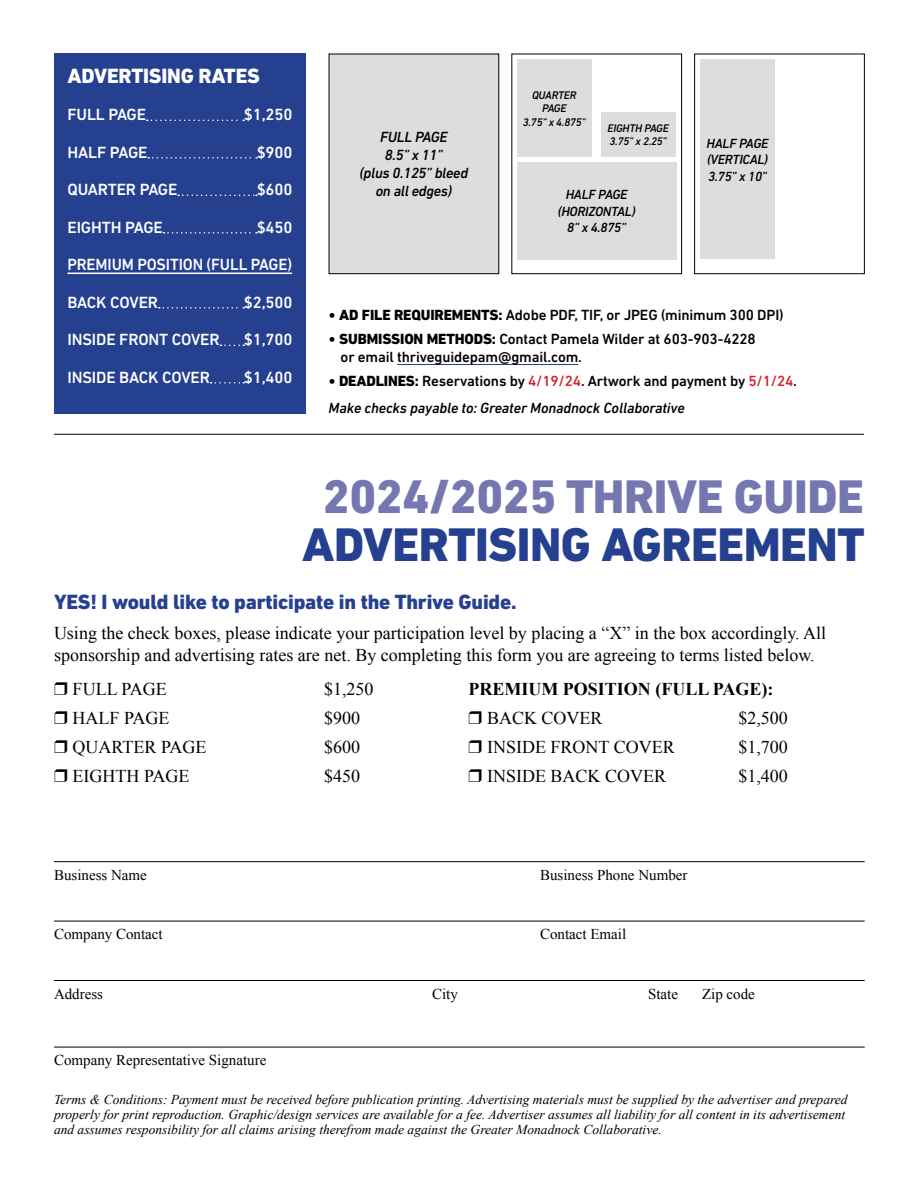
<style>
.page{position:relative;width:918px;height:1188px;background:#fff}
.page>*{position:absolute;margin:0;border:0;box-sizing:border-box;transform-origin:0 0}
.t1{font:800 48px "DIN Next LT Pro";letter-spacing:-.01em;color:#7578b0}
.t2{font:800 48px "DIN Next LT Pro";letter-spacing:-.01em;color:#25408f}
.t3{font:800 21px "DIN Next LT Pro";letter-spacing:-.01em;color:#25408f}
.t4{font:800 21px "DIN Next LT Pro";letter-spacing:-.01em;color:#fff}
.t5{font:18px/21.6px "Times New Roman";color:#000}
.t6{font:700 18px/29.1px "Times New Roman";color:#000}
.t7{font:500 16.5px "DIN Next LT Pro";letter-spacing:-.01em;color:#fff}
.t8{font:italic 500 15px/18px "DIN Next LT Pro";letter-spacing:-.01em;color:#000;text-align:center}
.t9{font:500 15px/18px "DIN Next LT Pro";letter-spacing:-.01em;color:#000}
.t10{font:15px "Times New Roman";color:#000}
.t11{font:italic 13.5px/15px "Times New Roman";color:#000}
.t12{font:italic 500 13.5px/16.2px "DIN Next LT Pro";letter-spacing:-.02em;color:#000;text-align:justify}
.t13{font:italic 500 11.25px/13.5px "DIN Next LT Pro";letter-spacing:-.02em;color:#000}
.s1{font-weight:800}
.s2{font-weight:800;font-style:normal}
.s3{font-style:normal}
.s4{font-style:normal;color:#d2232a}
.s5{font-weight:400}
</style>
<div class="page">
<div style="left:54px;top:54px;width:252px;height:360px;background:#25408f"></div>
<svg style="left:147px;top:120px;width:97px;height:1px"></svg>
<svg style="left:148px;top:157px;width:109px;height:2px"></svg>
<svg style="left:178px;top:195px;width:79px;height:1px"></svg>
<svg style="left:164px;top:232px;width:93px;height:2px"></svg>
<hr style="left:68px;top:273px;width:224px;height:1px;background:#fff">
<svg style="left:159px;top:307px;width:85px;height:2px"></svg>
<svg style="left:220px;top:345px;width:24px;height:1px"></svg>
<svg style="left:211px;top:382px;width:33px;height:2px"></svg>
<hr style="left:54px;top:861px;width:811px;height:1px;background:#000">
<hr style="left:54px;top:921px;width:811px;height:1px;background:#000">
<hr style="left:54px;top:980px;width:811px;height:1px;background:#000">
<hr style="left:54px;top:1047px;width:811px;height:1px;background:#000">
<div style="left:329px;top:54px;width:170px;height:220px;background:#dcddde"></div>
<div style="left:511px;top:54px;width:171px;height:220px;border:1px solid #000"></div>
<div style="left:694px;top:54px;width:171px;height:220px;border:1px solid #000"></div>
<hr style="left:397px;top:364px;width:181px;height:1px;background:#25408f">
<div style="left:700px;top:59px;width:75px;height:200px;background:#dcddde"></div>
<div style="left:517px;top:162px;width:160px;height:97px;background:#dcddde"></div>
<div style="left:601px;top:112px;width:75px;height:45px;background:#dcddde"></div>
<div style="left:517px;top:59px;width:75px;height:98px;background:#dcddde"></div>
<hr style="left:54px;top:434px;width:810px;height:1px;background:#000">
<h2 class="t4" style="left:68px;top:63px;width:194px">ADVERTISING RATES</h2>
<p class="t7" style="left:68px;top:105px;width:80px">FULL PAGE</p>
<p class="t7" style="left:244px;top:105px;width:50px">$1,250</p>
<p class="t7" style="left:68px;top:143px;width:82px">HALF PAGE</p>
<p class="t7" style="left:257px;top:143px;width:37px">$900</p>
<p class="t7" style="left:67px;top:180px;width:112px">QUARTER PAGE</p>
<p class="t7" style="left:257px;top:180px;width:37px">$600</p>
<p class="t7" style="left:67px;top:218px;width:97px">EIGHTH PAGE</p>
<p class="t7" style="left:257px;top:218px;width:37px">$450</p>
<p class="t7" style="left:68px;top:255px;width:226px">PREMIUM POSITION (FULL PAGE)</p>
<p class="t7" style="left:68px;top:293px;width:92px">BACK COVER</p>
<p class="t7" style="left:244px;top:293px;width:50px">$2,500</p>
<p class="t7" style="left:68px;top:330px;width:154px">INSIDE FRONT COVER</p>
<p class="t7" style="left:244px;top:330px;width:50px">$1,700</p>
<p class="t7" style="left:68px;top:368px;width:144px">INSIDE BACK COVER</p>
<p class="t7" style="left:244px;top:368px;width:50px">$1,400</p>
<p class="t8" style="left:360px;top:128px;width:110px">FULL PAGE<br>8.5” x 11”<br>(plus 0.125” bleed on all edges)</p>
<p class="t13" style="left:523px;top:88px;width:64px;text-align:center">QUARTER<br>PAGE<br>3.75” x 4.875”</p>
<p class="t13" style="left:608px;top:121px;width:63px">EIGHTH PAGE<br>3.75” x 2.25”</p>
<p class="t12" style="left:558px;top:187px;width:79px;text-align:center">HALF PAGE (HORIZONTAL)<br>8” x 4.875”</p>
<p class="t12" style="left:707px;top:135px;width:63px">HALF PAGE (VERTICAL)<br>3.75” x 10”</p>
<p class="t9" style="left:329px;top:305px;width:456px"><span class="s1">• AD FILE REQUIREMENTS:</span> Adobe PDF, TIF, or JPEG (minimum 300 DPI)</p>
<p class="t9" style="left:341px;top:329px;width:417px;text-indent:-12px"><span class="s1">• SUBMISSION METHODS:</span> Contact Pamela Wilder at 603-903-4228 or email thriveguidepam@gmail.com.</p>
<p class="t8" style="left:329px;top:367px;width:470px;line-height:27px;text-align:left"><span class="s2">• DEADLINES:</span> <span class="s3">Reservations by</span> <span class="s4">4/19/24</span><span class="s3">. Artwork and payment by</span> <span class="s4">5/1/24</span><span class="s3">.<br></span>Make checks payable to: Greater Monadnock Collaborative</p>
<h1 class="t1" style="left:323px;top:468px;width:543px">2024/2025 THRIVE GUIDE</h1>
<h1 class="t2" style="left:302px;top:516px;width:564px">ADVERTISING AGREEMENT</h1>
<h2 class="t3" style="left:54px;top:589px;width:464px">YES! I would like to participate in the Thrive Guide.</h2>
<h3 class="t5" style="left:54px;top:622px;width:774px">Using the check boxes, please indicate your participation level by placing a “X” in the box accordingly. All sponsorship and advertising rates are net. By completing this form you are agreeing to terms listed below.</h3>
<h3 class="t5" style="left:54px;top:678px;width:114px">❒ FULL PAGE</h3>
<h3 class="t5" style="left:324px;top:678px;width:51px">$1,250</h3>
<h3 class="t5" style="left:54px;top:707px;width:117px">❒ HALF PAGE</h3>
<h3 class="t5" style="left:324px;top:707px;width:37px">$900</h3>
<h3 class="t5" style="left:54px;top:736px;width:154px">❒ QUARTER PAGE</h3>
<h3 class="t5" style="left:324px;top:736px;width:37px">$600</h3>
<h3 class="t5" style="left:54px;top:765px;width:137px">❒ EIGHTH PAGE</h3>
<h3 class="t5" style="left:324px;top:765px;width:37px">$450</h3>
<h3 class="t6" style="left:468px;top:674px;width:307px">PREMIUM POSITION (FULL PAGE): ❒ <span class="s5">BACK COVER</span></h3>
<h3 class="t5" style="left:738px;top:707px;width:51px">$2,500</h3>
<h3 class="t5" style="left:468px;top:736px;width:208px">❒ INSIDE FRONT COVER</h3>
<h3 class="t5" style="left:738px;top:736px;width:51px">$1,700</h3>
<h3 class="t5" style="left:468px;top:765px;width:199px">❒ INSIDE BACK COVER</h3>
<h3 class="t5" style="left:738px;top:765px;width:51px">$1,400</h3>
<p class="t10" style="left:54px;top:865px;width:94px">Business Name</p>
<p class="t10" style="left:540px;top:865px;width:149px">Business Phone Number</p>
<p class="t10" style="left:54px;top:924px;width:110px">Company Contact</p>
<p class="t10" style="left:540px;top:924px;width:88px">Contact Email</p>
<p class="t10" style="left:54px;top:984px;width:51px">Address</p>
<p class="t10" style="left:432px;top:984px;width:27px">City</p>
<p class="t10" style="left:648px;top:984px;width:31px">State</p>
<p class="t10" style="left:702px;top:984px;width:54px">Zip code</p>
<p class="t10" style="left:54px;top:1050px;width:214px">Company Representative Signature</p>
<p class="t11" style="left:54px;top:1092px;width:795px">Terms &amp; Conditions: Payment must be received before publication printing. Advertising materials must be supplied by the advertiser and prepared properly for print reproduction. Graphic/design services are available for a fee. Advertiser assumes all liability for all content in its advertisement and assumes responsibility for all claims arising therefrom made against the Greater Monadnock Collaborative.</p>
</div>
